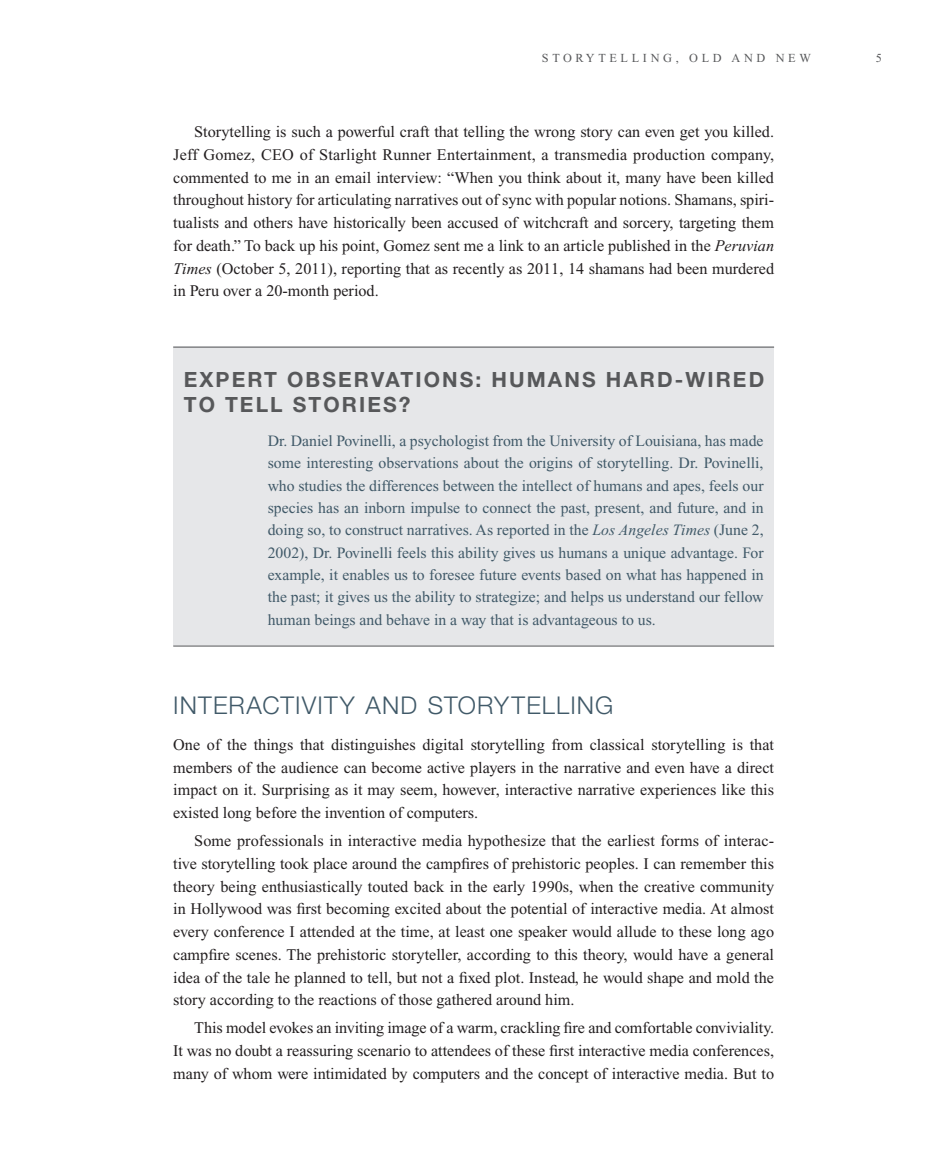
<style>
.page{position:relative;width:945px;height:1166px;background:#fff}
.page>*{position:absolute;margin:0;border:0;box-sizing:border-box;transform-origin:0 0}
.t1{font:300 24.5px "Helvetica Neue LT Std";letter-spacing:.05em;color:#405968}
.t2{font:700 21px/25.2px "Helvetica Neue LT Std";letter-spacing:.1em;color:#57585a}
.t3{font:16.1px/22.8px "Times";color:#231f20;text-align:justify}
.t4{font:15.75px/22.4px "Times";color:#405968;text-align:justify}
.t5{font:12.25px "Times";letter-spacing:.3em;color:#57585a}
.s1{font-style:italic}
</style>
<div class="page">
<div style="left:173px;top:346px;width:601px;height:299px;background:#e6e7e9"></div>
<hr style="left:173px;top:347px;width:601px;height:1px;background:#57585a">
<hr style="left:173px;top:645px;width:601px;height:1px;background:#57585a">
<p class="t5" style="left:542px;top:54px;width:271px">STORYTELLING, OLD AND NEW</p>
<p class="t5" style="left:876px;top:54px;width:8px">5</p>
<p class="t3" style="left:173px;top:122px;width:602px;text-indent:21px">Storytelling is such a powerful craft that telling the wrong story can even get you killed.<br>Jeff Gomez, CEO of Starlight Runner Entertainment, a transmedia production company, commented to me in an email interview: “When you think about it, many have been killed throughout history for articulating narratives out of sync with popular notions. Shamans, spiri&shy;tualists and others have historically been accused of witchcraft and sorcery, targeting them for death.” To back up his point, Gomez sent me a link to an article published in the <span class="s1">Peruvian Times</span> (October 5, 2011), reporting that as recently as 2011, 14 shamans had been murdered in Peru over a 20-month period.</p>
<h2 class="t2" style="left:184px;top:369px;width:582px">EXPERT OBSERVATIONS: HUMANS HARD-WIRED<br>TO TELL STORIES?</h2>
<p class="t4" style="left:268px;top:431px;width:497px">Dr. Daniel Povinelli, a psychologist from the University of Louisiana, has made some interesting observations about the origins of storytelling. Dr. Povinelli, who studies the differences between the intellect of humans and apes, feels our species has an inborn impulse to connect the past, present, and future, and in doing so, to construct narratives. As reported in the <span class="s1">Los Angeles Times</span> (June 2, 2002), Dr. Povinelli feels this ability gives us humans a unique advantage. For example, it enables us to foresee future events based on what has happened in the past; it gives us the ability to strategize; and helps us understand our fellow human beings and behave in a way that is advantageous to us.</p>
<h1 class="t1" style="left:173px;top:696px;width:442px">INTERACTIVITY AND STORYTELLING</h1>
<p class="t3" style="left:173px;top:734px;width:602px">One of the things that distinguishes digital storytelling from classical storytelling is that members of the audience can become active players in the narrative and even have a direct impact on it. Surprising as it may seem, however, interactive narrative experiences like this existed long before the invention of computers.</p>
<p class="t3" style="left:173px;top:830px;width:602px;text-indent:21px">Some professionals in interactive media hypothesize that the earliest forms of interac&shy;tive storytelling took place around the campfires of prehistoric peoples. I can remember this theory being enthusiastically touted back in the early 1990s, when the creative community in Hollywood was first becoming excited about the potential of interactive media. At almost every conference I attended at the time, at least one speaker would allude to these long ago campfire scenes. The prehistoric storyteller, according to this theory, would have a general idea of the tale he planned to tell, but not a fixed plot. Instead, he would shape and mold the story according to the reactions of those gathered around him.</p>
<p class="t3" style="left:173px;top:1018px;width:602px;text-indent:21px">This model evokes an inviting image of a warm, crackling fire and comfortable conviviality.<br>It was no doubt a reassuring scenario to attendees of these first interactive media conferences, many of whom were intimidated by computers and the concept of interactive media. But to</p>
</div>
